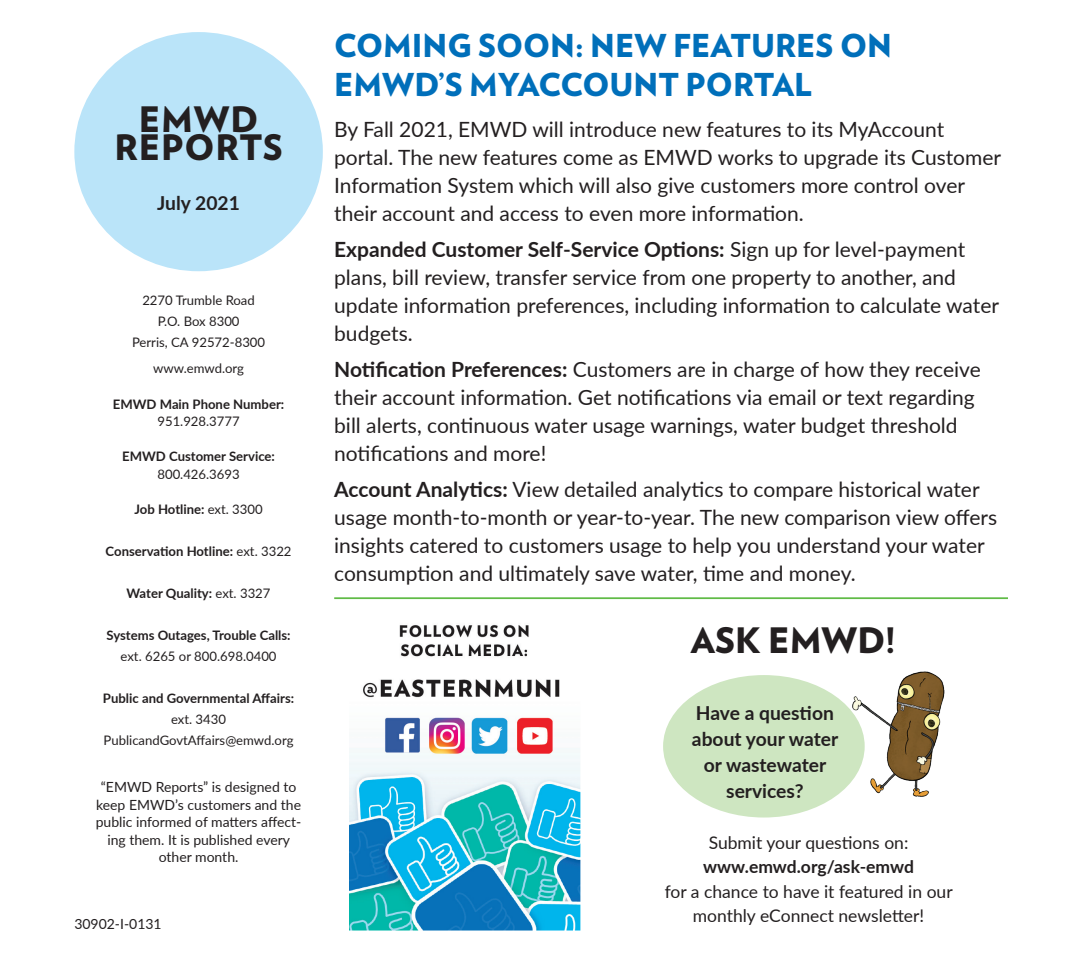
<style>
.page{position:relative;width:1071px;height:977px;background:#fff}
.page>*{position:absolute;margin:0;border:0;box-sizing:border-box;transform-origin:0 0}
.t1{font:900 35px/28px "Verlag";letter-spacing:.02em;color:#231f20;text-align:center}
.t2{font:900 31.5px/38.5px "Verlag";color:#006fba}
.t3{font:21px/28px "Lato";color:#231f20}
.t4{font:700 19.25px/26.2px "Lato";color:#231f20;text-align:center}
.t5{font:17.5px/24.5px "Lato";color:#231f20;text-align:center}
.t6{font:700 17.5px "Lato";color:#231f20}
.t7{font:14px/17.5px "Lato";color:#231f20;text-align:center}
.t8{font:700 13.12px "Lato";color:#231f20}
.t9{font:13.12px/21px "Lato";color:#231f20;text-align:center}
.s1{font-weight:400}
.s2{font-weight:700}
</style>
<div class="page">
<div style="left:74px;top:32px;width:249px;height:239px;background:#bae4f9;border-radius:50%"></div>
<img style="left:350px;top:624px;width:231px;height:307px">
<img style="left:845px;top:671px;width:100px;height:126px">
<div style="left:663px;top:675px;width:202px;height:142px;background:#cee6c1;border-radius:50%"></div>
<hr style="left:334px;top:597px;width:674px;height:2px;background:#60bb46">
<h1 class="t1" style="left:114px;top:104px;width:170px">EMWD<br>REPORTS</h1>
<p class="t4" style="left:157px;top:189px;width:84px">July 2021</p>
<p class="t9" style="left:132px;top:289px;width:135px">2270 Trumble Road<br>P.O. Box 8300<br>Perris, CA 92572-8300</p>
<p class="t9" style="left:153px;top:357px;width:92px">www.emwd.org</p>
<p class="t8" style="left:113px;top:394px;width:173px">EMWD Main Phone Number:</p>
<p class="t9" style="left:157px;top:410px;width:84px">951.928.3777</p>
<p class="t8" style="left:122px;top:446px;width:154px">EMWD Customer Service:</p>
<p class="t9" style="left:157px;top:462px;width:84px">800.426.3693</p>
<p class="t8" style="left:134px;top:499px;width:130px">Job Hotline: <span class="s1">ext. 3300</span></p>
<p class="t8" style="left:106px;top:541px;width:187px">Conservation Hotline: <span class="s1">ext. 3322</span></p>
<p class="t8" style="left:127px;top:583px;width:145px">Water Quality: <span class="s1">ext. 3327</span></p>
<p class="t8" style="left:106px;top:625px;width:186px">Systems Outages, Trouble Calls:</p>
<p class="t9" style="left:121px;top:644px;width:157px">ext. 6265 or 800.698.0400</p>
<p class="t8" style="left:103px;top:688px;width:193px">Public and Governmental Affairs:</p>
<p class="t9" style="left:104px;top:707px;width:191px">ext. 3430<br>PublicandGovtAffairs@emwd.org</p>
<p class="t7" style="left:96px;top:777px;width:207px">“EMWD Reports” is designed to keep EMWD’s customers and the public informed of matters affect&shy;ing them. It is published every other month.</p>
<p class="t7" style="left:74px;top:914px;width:89px">30902-I-0131</p>
<h2 class="t2" style="left:334px;top:25px;width:559px">COMING SOON: NEW FEATURES ON<br>EMWD’S MYACCOUNT PORTAL</h2>
<p class="t3" style="left:334px;top:114px;width:668px">By Fall 2021, EMWD will introduce new features to its MyAccount portal. The new features come as EMWD works to upgrade its Customer Information System which will also give customers more control over their account and access to even more information.</p>
<p class="t3" style="left:334px;top:234px;width:666px"><span class="s2">Expanded Customer Self-Service Options:</span> Sign up for level-payment plans, bill review, transfer service from one property to another, and update information preferences, including information to calculate water budgets.</p>
<p class="t3" style="left:334px;top:354px;width:648px"><span class="s2">Notification Preferences:</span> Customers are in charge of how they receive their account information. Get notifications via email or text regarding bill alerts, continuous water usage warnings, water budget threshold notifications and more!</p>
<p class="t3" style="left:334px;top:474px;width:665px"><span class="s2">Account Analytics:</span> View detailed analytics to compare historical water usage month-to-month or year-to-year. The new comparison view offers insights catered to customers usage to help you understand your water consumption and ultimately save water, time and money.</p>
<h1 class="t1" style="left:691px;top:624px;width:207px">ASK EMWD!</h1>
<p class="t4" style="left:692px;top:698px;width:148px">Have a question about your water or wastewater services?</p>
<p class="t5" style="left:709px;top:829px;width:201px">Submit your questions on:</p>
<p class="t6" style="left:703px;top:853px;width:212px">www.emwd.org/ask-emwd</p>
<p class="t5" style="left:665px;top:878px;width:290px">for a chance to have it featured in our monthly eConnect newsletter!</p>
</div>
